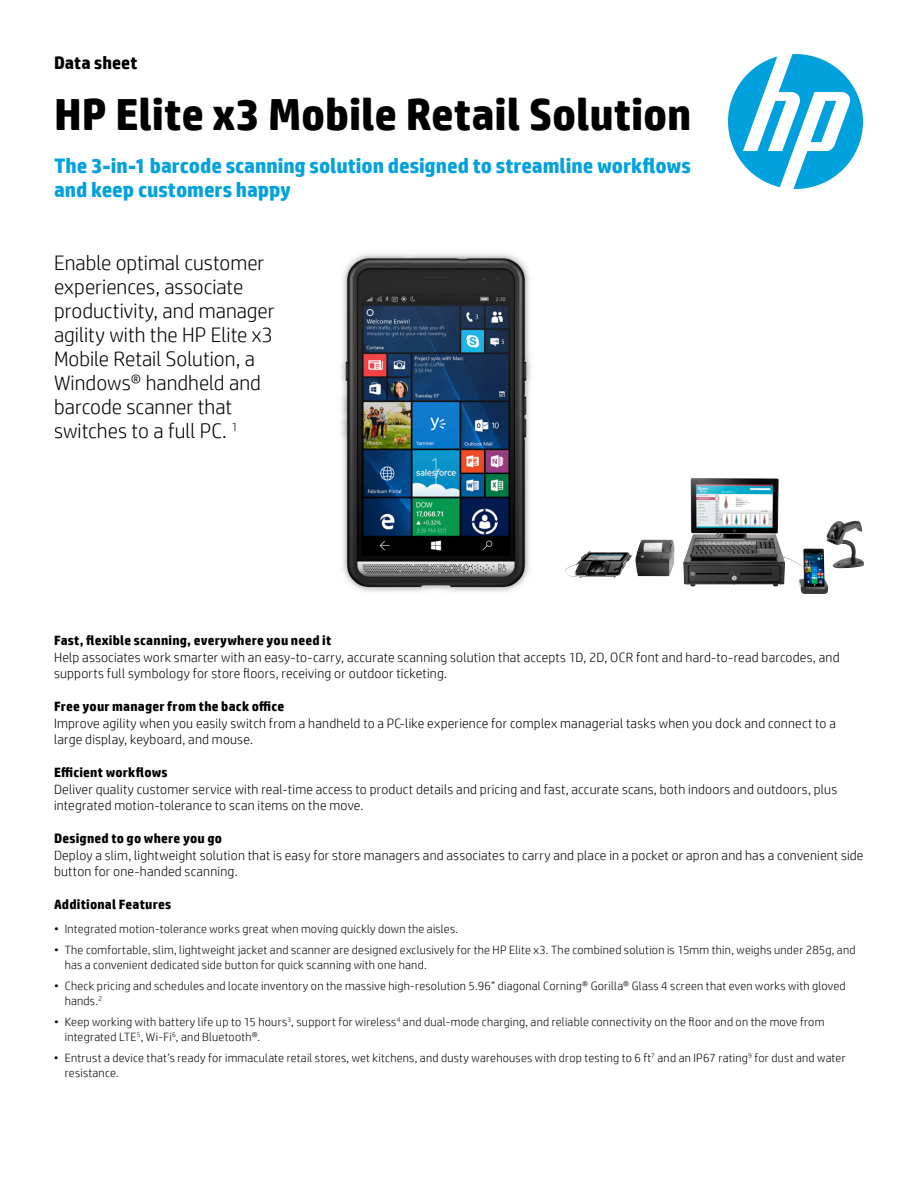
<style>
.page{position:relative;width:918px;height:1188px;background:#fff}
.page>*{position:absolute;margin:0;border:0;box-sizing:border-box;transform-origin:0 0}
.t1{font:700 45px "HP Simplified";letter-spacing:-.005em;color:#000}
.t2{font:300 21px/24px "HP Simplified";color:#000}
.t3{font:700 21px/24px "HP Simplified";letter-spacing:-.005em;color:#00a1dd}
.t4{font:700 18px "HP Simplified";color:#000}
.t5{font:300 13.5px/16.5px "HP Simplified";letter-spacing:.015em;color:#000}
.t6{font:700 13.5px "HP Simplified";letter-spacing:.015em;color:#000}
.t7{font:300 12px/15px "HP Simplified";letter-spacing:.02em;color:#000}
</style>
<div class="page">
<svg style="left:728px;top:54px;width:135px;height:135px"></svg>
<img style="left:341px;top:254px;width:225px;height:338px">
<img style="left:683px;top:478px;width:170px;height:116px">
<h3 class="t4" style="left:54px;top:52px;width:85px">Data sheet</h3>
<h1 class="t1" style="left:54px;top:88px;width:639px">HP Elite x3 Mobile Retail Solution</h1>
<h2 class="t3" style="left:54px;top:153px;width:638px">The 3-in-1 barcode scanning solution designed to streamline workflows and keep customers happy</h2>
<h2 class="t2" style="left:54px;top:250px;width:222px">Enable optimal customer experiences, associate productivity, and manager agility with the HP Elite x3<br>Mobile Retail Solution, a<br>Windows® handheld and barcode scanner that switches to a full PC. <sup>1</sup></h2>
<p class="t6" style="left:54px;top:633px;width:279px">Fast, flexible scanning, everywhere you need it</p>
<p class="t5" style="left:54px;top:649px;width:787px">Help associates work smarter with an easy-to-carry, accurate scanning solution that accepts 1D, 2D, OCR font and hard-to-read barcodes, and supports full symbology for store floors, receiving or outdoor ticketing.</p>
<p class="t6" style="left:54px;top:699px;width:232px">Free your manager from the back office</p>
<p class="t5" style="left:54px;top:715px;width:783px">Improve agility when you easily switch from a handheld to a PC-like experience for complex managerial tasks when you dock and connect to a large display, keyboard, and mouse.</p>
<p class="t6" style="left:54px;top:765px;width:115px">Efficient workflows</p>
<p class="t5" style="left:54px;top:781px;width:785px">Deliver quality customer service with real-time access to product details and pricing and fast, accurate scans, both indoors and outdoors, plus integrated motion-tolerance to scan items on the move.</p>
<p class="t6" style="left:54px;top:831px;width:170px">Designed to go where you go</p>
<p class="t5" style="left:54px;top:847px;width:811px">Deploy a slim, lightweight solution that is easy for store managers and associates to carry and place in a pocket or apron and has a convenient side button for one-handed scanning.</p>
<p class="t6" style="left:54px;top:897px;width:119px">Additional Features</p>
<p class="t7" style="left:54px;top:922px;width:406px">• Integrated motion-tolerance works great when moving quickly down the aisles.</p>
<p class="t7" style="left:65px;top:943px;width:792px;text-indent:-11px">• The comfortable, slim, lightweight jacket and scanner are designed exclusively for the HP Elite x3. The combined solution is 15mm thin, weighs under 285g, and has a convenient dedicated side button for quick scanning with one hand.</p>
<p class="t7" style="left:65px;top:979px;width:782px;text-indent:-11px">• Check pricing and schedules and locate inventory on the massive high-resolution 5.96” diagonal Corning® Gorilla® Glass 4 screen that even works with gloved hands.<sup>2</sup></p>
<p class="t7" style="left:65px;top:1015px;width:761px;text-indent:-11px">• Keep working with battery life up to 15 hours<sup>3</sup>, support for wireless<sup>4</sup> and dual-mode charging, and reliable connectivity on the floor and on the move from integrated LTE<sup>5</sup>, Wi-Fi<sup>6</sup>, and Bluetooth®.</p>
<p class="t7" style="left:65px;top:1051px;width:782px;text-indent:-11px">• Entrust a device that’s ready for immaculate retail stores, wet kitchens, and dusty warehouses with drop testing to 6 ft<sup>7</sup> and an IP67 rating<sup>9</sup> for dust and water resistance.</p>
</div>
